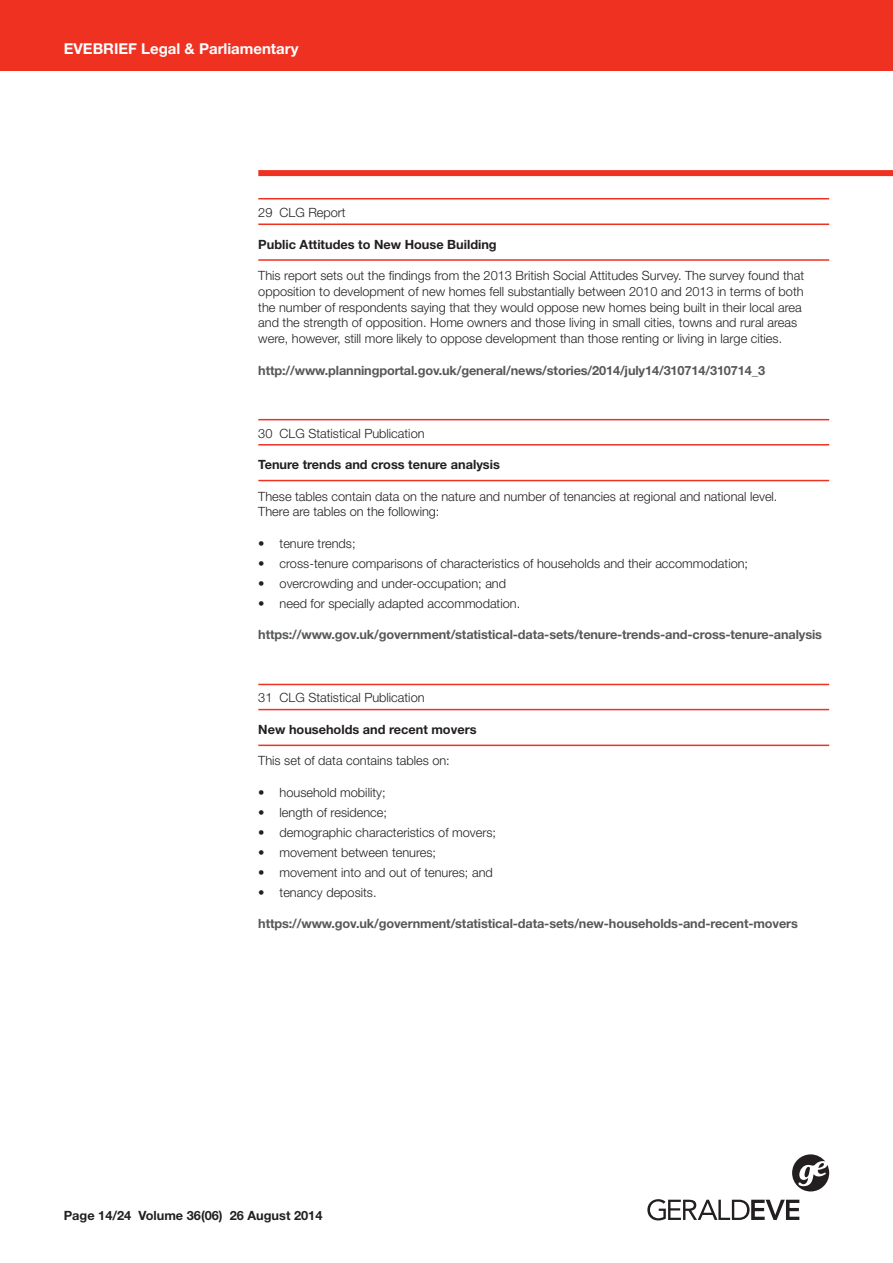
<style>
.page{position:relative;width:893px;height:1263px;background:#fff}
.page>*{position:absolute;margin:0;border:0;box-sizing:border-box;transform-origin:0 0}
.t1{font:700 15px "Helvetica Neue";color:#fff}
.t2{font:300 12.75px/15.8px "Helvetica Neue";color:#231f20}
.t3{font:700 12.75px "Helvetica Neue";letter-spacing:-.01em;color:#57585a}
.t4{font:700 12.75px "Helvetica Neue";color:#231f20}
</style>
<div class="page">
<div style="left:0;top:0;width:893px;height:70px;background:#ef3122"></div>
<svg style="left:792px;top:1154px;width:37px;height:37px"></svg>
<svg style="left:647px;top:1199px;width:152px;height:21px"></svg>
<div style="left:258px;top:170px;width:635px;height:6px;background:#ef3122"></div>
<hr style="left:258px;top:198px;width:571px;height:1px;background:#ef3122">
<hr style="left:258px;top:223px;width:571px;height:2px;background:#ef3122">
<hr style="left:258px;top:259px;width:571px;height:2px;background:#ef3122">
<hr style="left:258px;top:419px;width:571px;height:1px;background:#ef3122">
<hr style="left:258px;top:444px;width:571px;height:1px;background:#ef3122">
<hr style="left:258px;top:480px;width:571px;height:1px;background:#ef3122">
<hr style="left:258px;top:684px;width:571px;height:1px;background:#ef3122">
<hr style="left:258px;top:709px;width:571px;height:1px;background:#ef3122">
<hr style="left:258px;top:744px;width:571px;height:2px;background:#ef3122">
<p class="t1" style="left:64px;top:40px;width:236px">EVEBRIEF Legal &amp; Parliamentary</p>
<p class="t2" style="left:258px;top:204px;width:89px">29 CLG Report</p>
<p class="t4" style="left:258px;top:236px;width:240px">Public Attitudes to New House Building</p>
<p class="t2" style="left:258px;top:267px;width:547px">This report sets out the findings from the 2013 British Social Attitudes Survey. The survey found that opposition to development of new homes fell substantially between 2010 and 2013 in terms of both the number of respondents saying that they would oppose new homes being built in their local area and the strength of opposition. Home owners and those living in small cities, towns and rural areas were, however, still more likely to oppose development than those renting or living in large cities.</p>
<p class="t3" style="left:258px;top:362px;width:508px">http://www.planningportal.gov.uk/general/news/stories/2014/july14/310714/310714_3</p>
<p class="t2" style="left:258px;top:425px;width:168px">30 CLG Statistical Publication</p>
<p class="t4" style="left:258px;top:457px;width:243px">Tenure trends and cross tenure analysis</p>
<p class="t2" style="left:258px;top:488px;width:521px">These tables contain data on the nature and number of tenancies at regional and national level.<br>There are tables on the following:</p>
<p class="t2" style="left:258px;top:535px;width:99px">• tenure trends;</p>
<p class="t2" style="left:258px;top:555px;width:491px">• cross-tenure comparisons of characteristics of households and their accommodation;</p>
<p class="t2" style="left:258px;top:575px;width:249px">• overcrowding and under-occupation; and</p>
<p class="t2" style="left:258px;top:595px;width:263px">• need for specially adapted accommodation.</p>
<p class="t3" style="left:258px;top:627px;width:565px">https://www.gov.uk/government/statistical-data-sets/tenure-trends-and-cross-tenure-analysis</p>
<p class="t2" style="left:258px;top:690px;width:168px">31 CLG Statistical Publication</p>
<p class="t4" style="left:258px;top:721px;width:220px">New households and recent movers</p>
<p class="t2" style="left:258px;top:753px;width:193px">This set of data contains tables on:</p>
<p class="t2" style="left:258px;top:784px;width:129px">• household mobility;</p>
<p class="t2" style="left:258px;top:804px;width:130px">• length of residence;</p>
<p class="t2" style="left:258px;top:824px;width:239px">• demographic characteristics of movers;</p>
<p class="t2" style="left:258px;top:844px;width:179px">• movement between tenures;</p>
<p class="t2" style="left:258px;top:864px;width:236px">• movement into and out of tenures; and</p>
<p class="t2" style="left:258px;top:884px;width:120px">• tenancy deposits.</p>
<p class="t3" style="left:258px;top:916px;width:541px">https://www.gov.uk/government/statistical-data-sets/new-households-and-recent-movers</p>
<p class="t4" style="left:64px;top:1208px;width:260px">Page 14/24 Volume 36(06) 26 August 2014</p>
</div>
